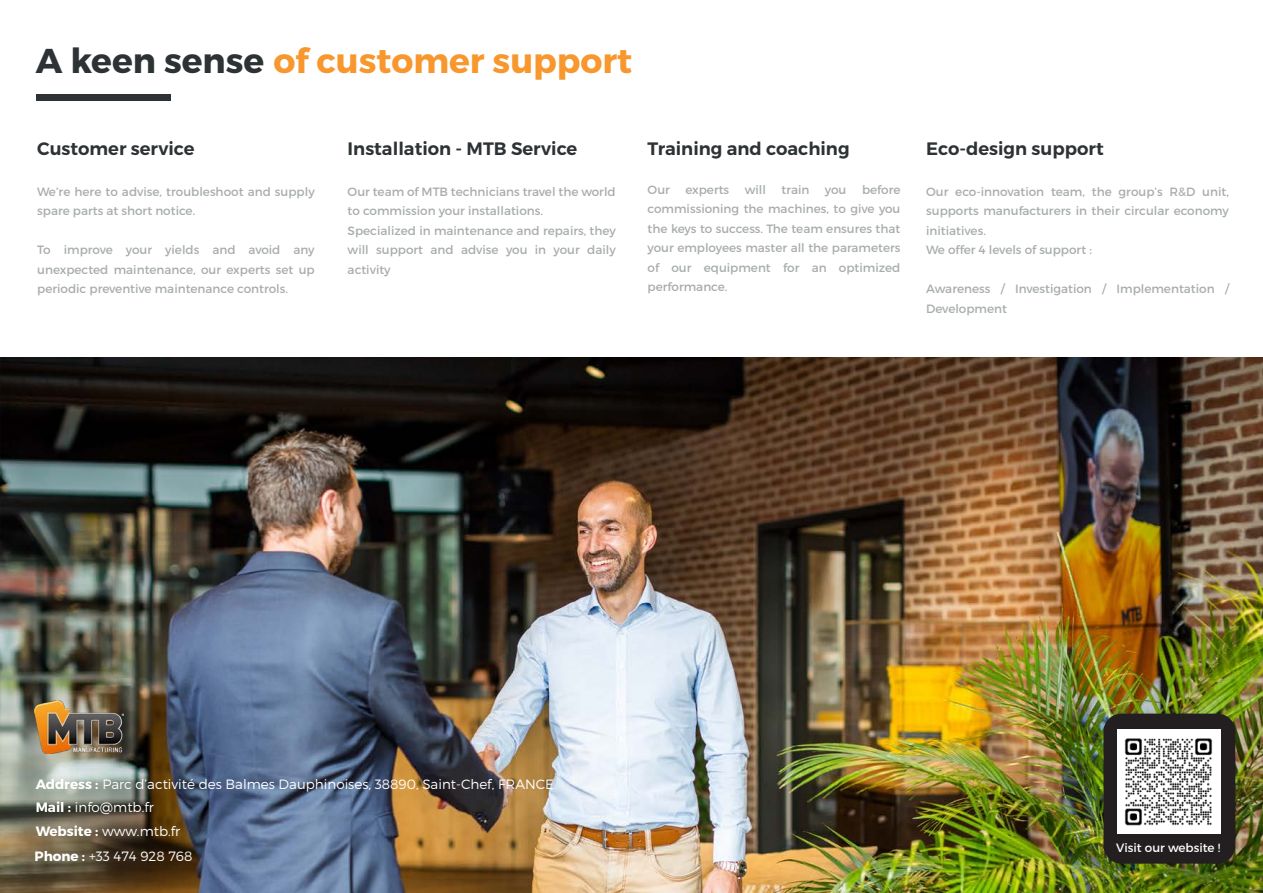
<style>
.page{position:relative;width:1263px;height:893px;background:#fff}
.page>*{position:absolute;margin:0;border:0;box-sizing:border-box;transform-origin:0 0}
.t1{font:700 34.5px "Montserrat";color:#f7972d}
.t2{font:600 18px "Montserrat";color:#2d3234}
.t3{font:300 13.5px/24.6px "Montserrat";color:#fff}
.t4{font:12px/19.5px "Montserrat";color:#a8adac}
.t5{font:12px "Montserrat";color:#fff}
.s1{color:#2d3234}
.s2{font-weight:700}
</style>
<div class="page">
<img style="left:0;top:357px;width:1263px;height:536px">
<div style="left:1103px;top:714px;width:132px;height:150px;background:#231f20;border-radius:18px"></div>
<img style="left:1117px;top:729px;width:103px;height:104px">
<img style="left:35px;top:701px;width:88px;height:52px">
<div style="left:36px;top:94px;width:134px;height:7px;background:#2d3234"></div>
<h1 class="t1" style="left:36px;top:45px;width:598px"><span class="s1">A keen sense</span> of customer support</h1>
<h2 class="t2" style="left:37px;top:141px;width:159px">Customer service</h2>
<p class="t4" style="left:37px;top:182px;width:279px">We’re here to advise, troubleshoot and supply spare parts at short notice.</p>
<p class="t4" style="left:37px;top:241px;width:279px;text-align:justify">To improve your yields and avoid any unexpected maintenance, our experts set up periodic preventive maintenance controls.</p>
<h2 class="t2" style="left:348px;top:141px;width:231px">Installation - MTB Service</h2>
<p class="t4" style="left:348px;top:182px;width:270px">Our team of MTB technicians travel the world to commission your installations.<br>Specialized in maintenance and repairs, they will support and advise you in your daily activity</p>
<h2 class="t2" style="left:648px;top:141px;width:203px">Training and coaching</h2>
<p class="t4" style="left:648px;top:180px;width:24px">Our</p>
<p class="t4" style="left:685px;top:180px;width:45px">experts</p>
<p class="t4" style="left:745px;top:180px;width:23px">will</p>
<p class="t4" style="left:782px;top:180px;width:29px">train</p>
<p class="t4" style="left:825px;top:180px;width:23px">you</p>
<p class="t4" style="left:648px;top:180px;width:254px;text-align:justify;text-indent:214px">before commissioning the machines, to give you the keys to success. The team ensures that your employees master all the parameters of our equipment for an optimized performance.</p>
<h2 class="t2" style="left:926px;top:141px;width:179px">Eco-design support</h2>
<p class="t4" style="left:926px;top:182px;width:304px">Our eco-innovation team, the group’s R&amp;D unit, supports manufacturers in their circular economy initiatives.<br>We offer 4 levels of support :</p>
<p class="t4" style="left:926px;top:280px;width:304px">Awareness / Investigation / Implementation /<br>Development</p>
<p class="t3" style="left:36px;top:772px;width:520px"><span class="s2">Address :</span> Parc d’activité des Balmes Dauphinoises, 38890, Saint-Chef, FRANCE</p>
<p class="t3" style="left:36px;top:795px;width:146px"><span class="s2">Mail :</span> info@mtb.fr<br><span class="s2">Website :</span> www.mtb.fr</p>
<p class="t3" style="left:35px;top:844px;width:159px"><span class="s2">Phone :</span> +33 474 928 768</p>
<p class="t5" style="left:1116px;top:842px;width:106px">Visit our website !</p>
</div>
